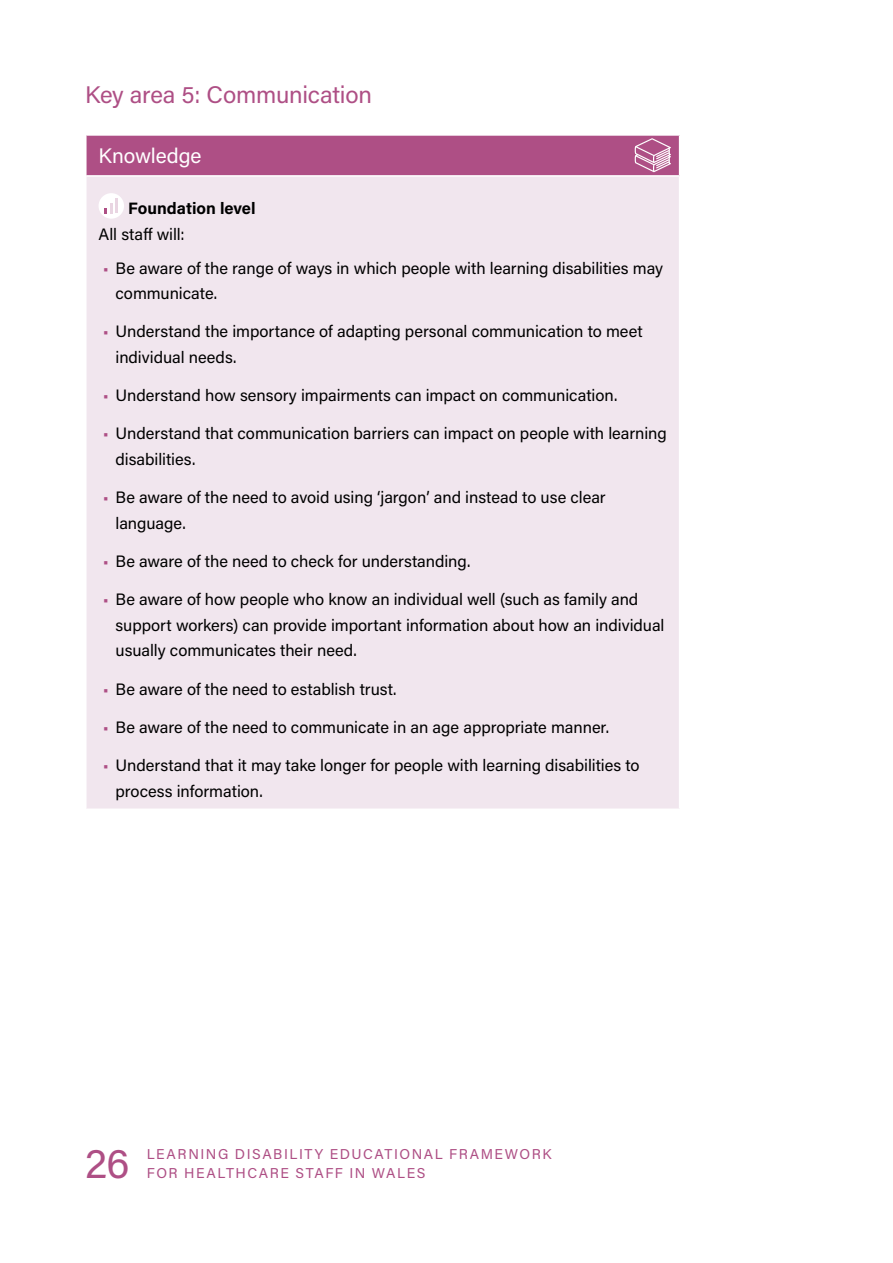
<style>
.page{position:relative;width:893px;height:1263px;background:#fff}
.page>*{position:absolute;margin:0;border:0;box-sizing:border-box;transform-origin:0 0}
.t1{font:42px "Acumin Pro";color:#ae4f85}
.t2{font:24px "Acumin Pro";letter-spacing:-.01em;color:#ae4f85}
.t3{font:21px "Acumin Pro";letter-spacing:-.005em;color:#fff}
.t4{font:16.5px/25.5px "Acumin Pro";color:#000}
.t5{font:700 16.5px "Acumin Pro";color:#000}
.t6{font:14.25px "Acumin Pro";letter-spacing:.11em;color:#ae4f85}
.s1{color:#ae4f85}
</style>
<div class="page">
<div style="left:86px;top:135px;width:594px;height:41px;background:#ae4f85"></div>
<div style="left:86px;top:176px;width:594px;height:633px;background:#f1e6ee"></div>
<hr style="left:85px;top:134px;width:595px;height:2px;background:#fff">
<hr style="left:85px;top:136px;width:2px;height:39px;background:#fff">
<hr style="left:679px;top:136px;width:1px;height:39px;background:#fff">
<hr style="left:85px;top:175px;width:595px;height:2px;background:#fff">
<hr style="left:85px;top:177px;width:2px;height:631px;background:#fff">
<hr style="left:679px;top:177px;width:1px;height:631px;background:#fff">
<hr style="left:85px;top:808px;width:595px;height:2px;background:#fff">
<div style="left:99px;top:193px;width:25px;height:26px;background:#fff;border-radius:50%"></div>
<hr style="left:115px;top:199px;width:3px;height:14px;background:#e9d5e2">
<svg style="left:104px;top:203px;width:9px;height:10px"></svg>
<svg style="left:634px;top:138px;width:37px;height:34px"></svg>
<h2 class="t2" style="left:85px;top:78px;width:289px">Key area 5: Communication</h2>
<p class="t3" style="left:99px;top:141px;width:104px">Knowledge</p>
<p class="t5" style="left:128px;top:197px;width:129px">Foundation level</p>
<p class="t4" style="left:99px;top:220px;width:88px">All staff will:</p>
<p class="t4" style="left:116px;top:254px;width:549px;text-indent:-13px"><span class="s1">•</span> Be aware of the range of ways in which people with learning disabilities may communicate.</p>
<p class="t4" style="left:116px;top:318px;width:529px;text-indent:-13px"><span class="s1">•</span> Understand the importance of adapting personal communication to meet individual needs.</p>
<p class="t4" style="left:103px;top:382px;width:516px"><span class="s1">•</span> Understand how sensory impairments can impact on communication.</p>
<p class="t4" style="left:116px;top:420px;width:553px;text-indent:-13px"><span class="s1">•</span> Understand that communication barriers can impact on people with learning disabilities.</p>
<p class="t4" style="left:116px;top:484px;width:492px;text-indent:-13px"><span class="s1">•</span> Be aware of the need to avoid using ‘jargon’ and instead to use clear language.</p>
<p class="t4" style="left:103px;top:548px;width:369px"><span class="s1">•</span> Be aware of the need to check for understanding.</p>
<p class="t4" style="left:116px;top:586px;width:550px;text-indent:-13px"><span class="s1">•</span> Be aware of how people who know an individual well (such as family and support workers) can provide important information about how an individual usually communicates their need.</p>
<p class="t4" style="left:103px;top:675px;width:295px"><span class="s1">•</span> Be aware of the need to establish trust.</p>
<p class="t4" style="left:103px;top:714px;width:508px"><span class="s1">•</span> Be aware of the need to communicate in an age appropriate manner.</p>
<p class="t4" style="left:116px;top:752px;width:526px;text-indent:-13px"><span class="s1">•</span> Understand that it may take longer for people with learning disabilities to process information.</p>
<h1 class="t1" style="left:85px;top:1134px;width:46px">26</h1>
<p class="t6" style="left:147px;top:1144px;width:406px">LEARNING DISABILITY EDUCATIONAL FRAMEWORK</p>
<p class="t6" style="left:147px;top:1163px;width:280px">FOR HEALTHCARE STAFF IN WALES</p>
</div>
